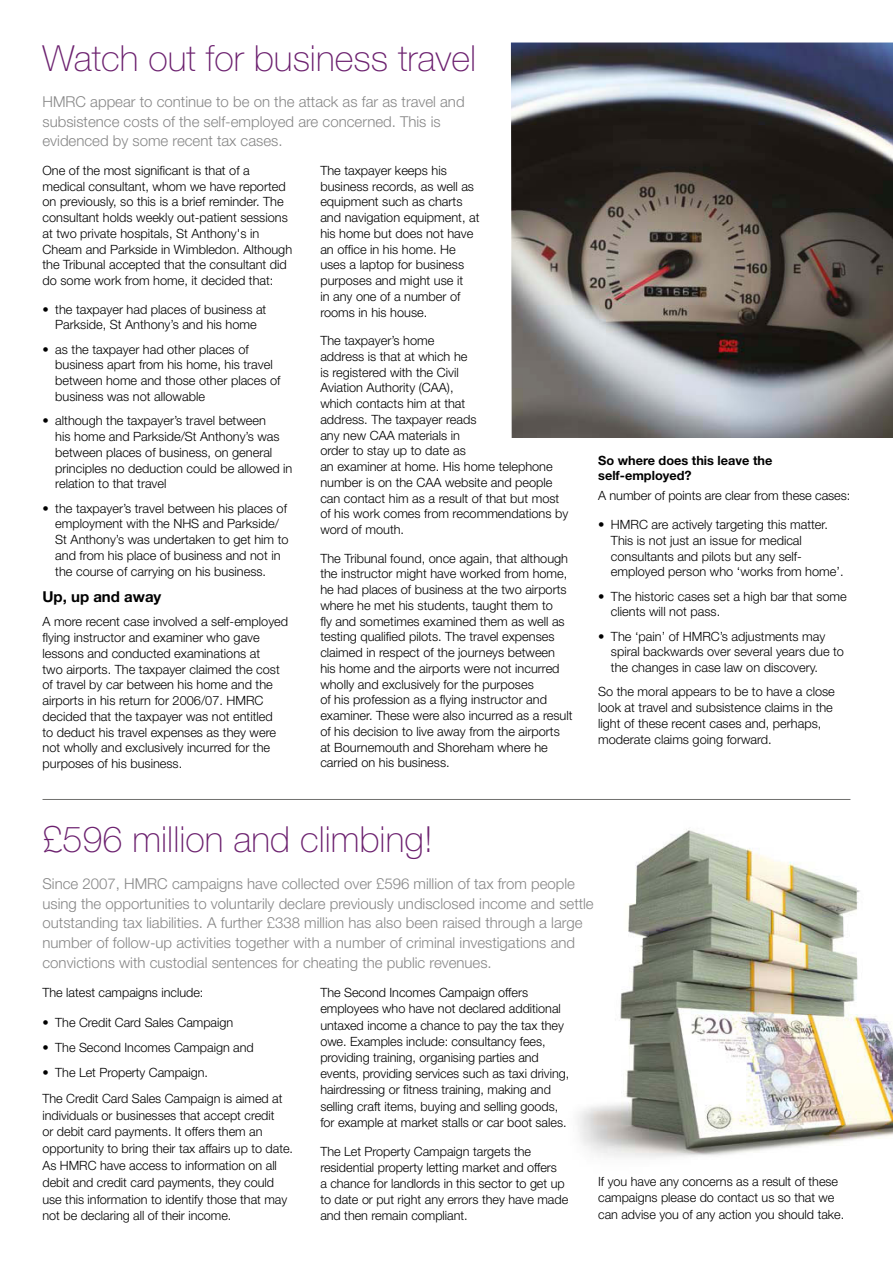
<style>
.page{position:relative;width:893px;height:1263px;background:#fff}
.page>*{position:absolute;margin:0;border:0;box-sizing:border-box;transform-origin:0 0}
.t1{font:100 36px "Helvetica Neue";color:#6c216f}
.t2{font:300 15px/20px "Helvetica Neue";color:#878787}
.t3{font:700 15px "Helvetica Neue";color:#000}
.t4{font:300 12.75px/15.8px "Helvetica Neue";color:#000}
.t5{font:700 12.75px/15.3px "Helvetica Neue";color:#000}
</style>
<div class="page">
<img style="left:511px;top:43px;width:382px;height:395px">
<img style="left:577px;top:829px;width:316px;height:329px">
<hr style="left:43px;top:799px;width:807px;height:1px;background:#70706e">
<h1 class="t1" style="left:43px;top:38px;width:435px">Watch out for business travel</h1>
<p class="t2" style="left:43px;top:92px;width:424px;line-height:19.5px">HMRC appear to continue to be on the attack as far as travel and subsistence costs of the self-employed are concerned. This is evidenced by some recent tax cases.</p>
<p class="t4" style="left:43px;top:162px;width:251px">One of the most significant is that of a medical consultant, whom we have reported on previously, so this is a brief reminder. The consultant holds weekly out-patient sessions at two private hospitals, St Anthony's in Cheam and Parkside in Wimbledon. Although the Tribunal accepted that the consultant did do some work from home, it decided that:</p>
<p class="t4" style="left:43px;top:301px;width:225px;text-align:center">• the taxpayer had places of business at<br>Parkside, St Anthony’s and his home</p>
<p class="t4" style="left:55px;top:341px;width:227px;text-indent:-13px">• as the taxpayer had other places of business apart from his home, his travel between home and those other places of business was not allowable</p>
<p class="t4" style="left:55px;top:413px;width:239px;text-indent:-13px">• although the taxpayer’s travel between<br>his home and Parkside/St Anthony’s was between places of business, on general principles no deduction could be allowed in relation to that travel</p>
<p class="t4" style="left:55px;top:500px;width:235px;text-indent:-13px">• the taxpayer’s travel between his places of employment with the NHS and Parkside/ St Anthony’s was undertaken to get him to and from his place of business and not in the course of carrying on his business.</p>
<p class="t3" style="left:43px;top:587px;width:120px">Up, up and away</p>
<p class="t4" style="left:43px;top:614px;width:247px">A more recent case involved a self-employed flying instructor and examiner who gave lessons and conducted examinations at<br>two airports. The taxpayer claimed the cost of travel by car between his home and the airports in his return for 2006/07. HMRC decided that the taxpayer was not entitled<br>to deduct his travel expenses as they were not wholly and exclusively incurred for the purposes of his business.</p>
<p class="t4" style="left:320px;top:162px;width:161px">The taxpayer keeps his business records, as well as equipment such as charts and navigation equipment, at his home but does not have an office in his home. He uses a laptop for business purposes and might use it<br>in any one of a number of rooms in his house.</p>
<p class="t4" style="left:320px;top:332px;width:249px">The taxpayer’s home<br>address is that at which he<br>is registered with the Civil<br>Aviation Authority (CAA),<br>which contacts him at that<br>address. The taxpayer reads<br>any new CAA materials in<br>order to stay up to date as<br>an examiner at home. His home telephone number is on the CAA website and people can contact him as a result of that but most of his work comes from recommendations by word of mouth.</p>
<p class="t4" style="left:320px;top:550px;width:254px">The Tribunal found, once again, that although the instructor might have worked from home, he had places of business at the two airports where he met his students, taught them to<br>fly and sometimes examined them as well as testing qualified pilots. The travel expenses claimed in respect of the journeys between his home and the airports were not incurred wholly and exclusively for the purposes<br>of his profession as a flying instructor and examiner. These were also incurred as a result of his decision to live away from the airports at Bournemouth and Shoreham where he carried on his business.</p>
<p class="t5" style="left:598px;top:453px;width:176px">So where does this leave the self-employed?</p>
<p class="t4" style="left:598px;top:488px;width:254px">A number of points are clear from these cases:</p>
<p class="t4" style="left:611px;top:516px;width:234px;text-indent:-13px">• HMRC are actively targeting this matter.<br>This is not just an issue for medical consultants and pilots but any self&shy;employed person who ‘works from home’.</p>
<p class="t4" style="left:611px;top:588px;width:237px;text-indent:-13px">• The historic cases set a high bar that some clients will not pass.</p>
<p class="t4" style="left:611px;top:628px;width:235px;text-indent:-13px">• The ‘pain’ of HMRC’s adjustments may spiral backwards over several years due to the changes in case law on discovery.</p>
<p class="t4" style="left:598px;top:684px;width:238px">So the moral appears to be to have a close look at travel and subsistence claims in the light of these recent cases and, perhaps, moderate claims going forward.</p>
<h1 class="t1" style="left:43px;top:819px;width:392px">£596 million and climbing!</h1>
<p class="t2" style="left:43px;top:873px;width:553px">Since 2007, HMRC campaigns have collected over £596 million of tax from people using the opportunities to voluntarily declare previously undisclosed income and settle outstanding tax liabilities. A further £338 million has also been raised through a large number of follow-up activities together with a number of criminal investigations and convictions with custodial sentences for cheating the public revenues.</p>
<p class="t4" style="left:43px;top:984px;width:162px">The latest campaigns include:</p>
<p class="t4" style="left:43px;top:1014px;width:192px">• The Credit Card Sales Campaign</p>
<p class="t4" style="left:43px;top:1039px;width:213px">• The Second Incomes Campaign and</p>
<p class="t4" style="left:43px;top:1060px;width:242px;line-height:25.3px">• The Let Property Campaign.<br>The Credit Card Sales Campaign is aimed at</p>
<p class="t4" style="left:43px;top:1106px;width:252px;line-height:16.8px">individuals or businesses that accept credit<br>or debit card payments. It offers them an opportunity to bring their tax affairs up to date.<br>As HMRC have access to information on all debit and credit card payments, they could use this information to identify those that may not be declaring all of their income.</p>
<p class="t4" style="left:320px;top:984px;width:250px;line-height:16.2px">The Second Incomes Campaign offers employees who have not declared additional untaxed income a chance to pay the tax they owe. Examples include: consultancy fees, providing training, organising parties and events, providing services such as taxi driving, hairdressing or fitness training, making and selling craft items, buying and selling goods, for example at market stalls or car boot sales.</p>
<p class="t4" style="left:320px;top:1143px;width:249px;line-height:16.2px">The Let Property Campaign targets the residential property letting market and offers<br>a chance for landlords in this sector to get up to date or put right any errors they have made and then remain compliant.</p>
<p class="t4" style="left:598px;top:1173px;width:248px;line-height:16.2px">If you have any concerns as a result of these campaigns please do contact us so that we can advise you of any action you should take.</p>
</div>
